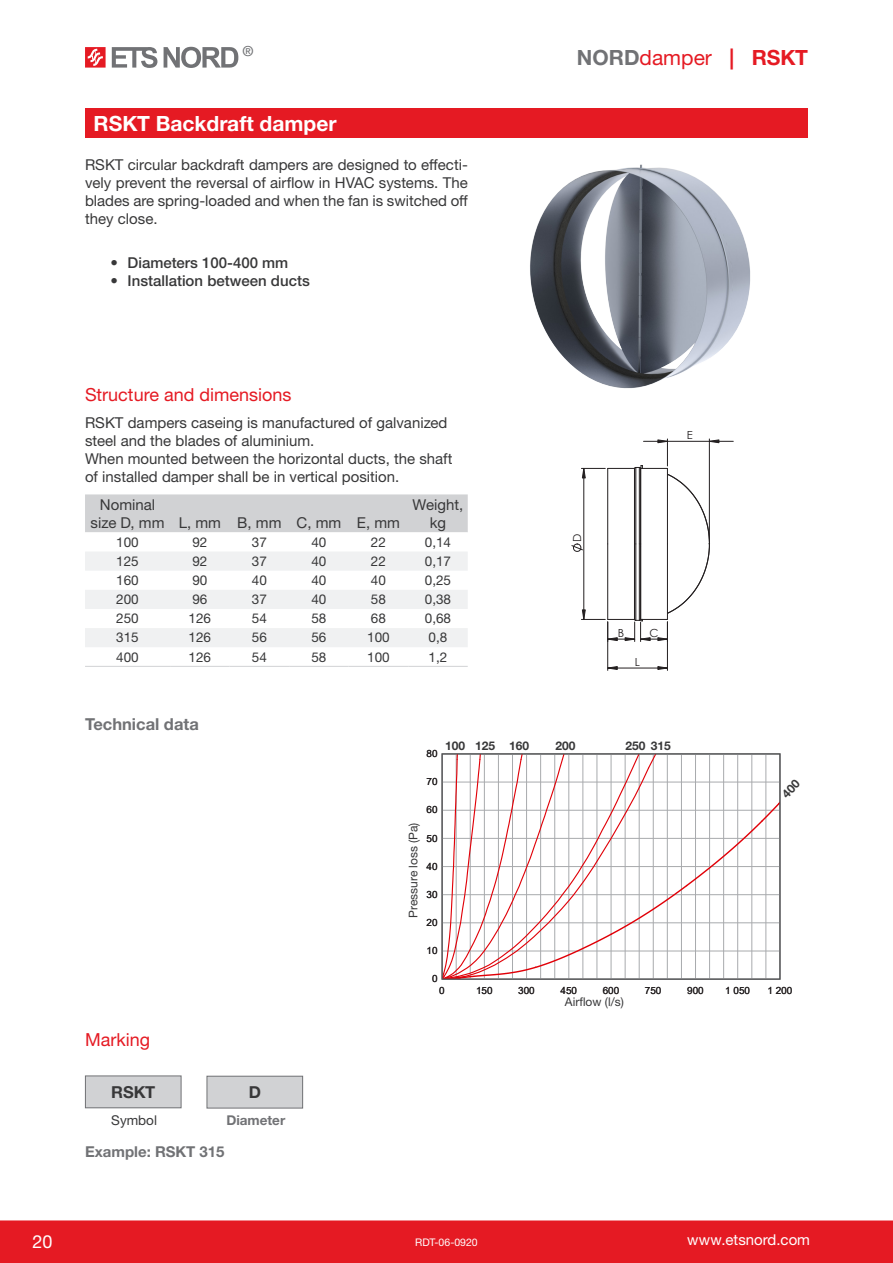
<style>
.page{position:relative;width:893px;height:1263px;background:#fff}
.page>*{position:absolute;margin:0;border:0;box-sizing:border-box;transform-origin:0 0}
.Tootenimi{font:700 21px "Helvetica Neue LTW1 G";color:#fff}
.t1{font:21px "Helvetica Neue LTW1 G";color:#e51a23}
.Pealkiri{font:18px "Helvetica Neue LTW1 G";color:#e51a23}
.t2{font:18px "Helvetica Neue LTW1 G";color:#fff}
.t3{font:700 16.5px "Helvetica Neue LTW1 G";color:#717275}
.t4{font:700 16.5px "Helvetica Neue LTW1 G";color:#383839}
.Tekst_1{font:15px/18px "Helvetica Neue LTW1 G";color:#383839}
.Tekst{font:15px/18px "Helvetica Neue LTW1 G";color:#383839;text-align:justify}
.t5{font:500 15px "Helvetica Neue LTW1 G";color:#383839}
.Tabeli_päis{font:15px/18px "Helvetica Neue LTW1 G";color:#383839;text-align:center}
.t6{font:15px "Helvetica Neue LTW1 G";color:#fff}
.t7{font:700 15px "Helvetica Neue LTW1 G";color:#717275}
.t8{font:500 13.95px "Helvetica Neue LTW1 G";color:#717275}
.tabeltekst{font:13.5px "Helvetica Neue LTW1 G";color:#383839}
.t9{font:700 13.5px "Helvetica Neue LTW1 G";color:#717275}
.markeering_kiri{font:13.5px "Helvetica Neue LTW1 G";color:#383839}
.graafik{font:12px "Helvetica Neue LTW1 G";color:#383839}
.graafik-2{font:700 12px "Helvetica Neue LTW1 G";color:#383839}
.t10{font:11.1px "Century Gothic";color:#231f20}
.t11{font:10.95px "Arial";color:#231f20}
.t12{font:10.5px "Helvetica Neue LTW1 G";color:#fff}
.t13{font:9.9px "Arial";color:#231f20}
.s1{font-weight:700;color:#717275}
.s2{font-weight:700}
</style>
<div class="page">
<div style="left:0;top:1220px;width:893px;height:43px;background:#e51a23"></div>
<svg style="left:112px;top:47px;width:45px;height:21px"></svg>
<svg style="left:164px;top:47px;width:74px;height:21px"></svg>
<svg style="left:85px;top:47px;width:21px;height:21px"></svg>
<div style="left:85px;top:494px;width:383px;height:38px;background:#d1d2d4"></div>
<svg style="left:85px;top:552px;width:383px;height:95px"></svg>
<hr style="left:85px;top:666px;width:85px;height:1px;background:#d1d2d4">
<hr style="left:170px;top:666px;width:60px;height:1px;background:#d1d2d4">
<hr style="left:230px;top:666px;width:59px;height:1px;background:#d1d2d4">
<hr style="left:289px;top:666px;width:60px;height:1px;background:#d1d2d4">
<hr style="left:349px;top:666px;width:59px;height:1px;background:#d1d2d4">
<hr style="left:408px;top:666px;width:60px;height:1px;background:#d1d2d4">
<div style="left:85px;top:1076px;width:96px;height:32px;background:#d1d2d4"></div>
<div style="left:85px;top:1075px;width:96px;height:33px;border:1px solid #717275"></div>
<div style="left:207px;top:1076px;width:96px;height:32px;background:#d1d2d4"></div>
<div style="left:207px;top:1076px;width:96px;height:32px;border:1px solid #717275"></div>
<img style="left:530px;top:164px;width:221px;height:225px">
<div style="left:85px;top:108px;width:723px;height:30px;background:#e51a23"></div>
<hr style="left:608px;top:668px;width:59px;height:1px;background:#231f20">
<hr style="left:667px;top:622px;width:1px;height:48px;background:#231f20">
<hr style="left:607px;top:622px;width:1px;height:48px;background:#231f20">
<svg style="left:657px;top:666px;width:10px;height:4px"></svg>
<svg style="left:607px;top:666px;width:11px;height:4px"></svg>
<svg style="left:571px;top:439px;width:162px;height:202px"></svg>
<svg style="left:442px;top:754px;width:339px;height:225px"></svg>
<p class="t8" style="left:242px;top:43px;width:13px">®</p>
<p class="t1" style="left:577px;top:44px;width:232px"><span class="s1">NORD</span>damper <span class="s2">| RSKT</span></p>
<p class="Tootenimi" style="left:94px;top:110px;width:244px">RSKT Backdraft damper</p>
<p class="Tekst" style="left:85px;top:155px;width:384px">RSKT circular backdraft dampers are designed to effecti&shy;vely prevent the reversal of airflow in HVAC systems. The blades are spring-loaded and when the fan is switched off they close.</p>
<p class="t5" style="left:111px;top:254px;width:179px">• Diameters 100-400 mm</p>
<p class="t5" style="left:111px;top:272px;width:201px">• Installation between ducts</p>
<p class="Pealkiri" style="left:85px;top:384px;width:208px">Structure and dimensions</p>
<p class="Tekst_1" style="left:85px;top:413px;width:364px">RSKT dampers caseing is manufactured of galvanized steel and the blades of aluminium.</p>
<p class="Tekst_1" style="left:85px;top:449px;width:369px">When mounted between the horizontal ducts, the shaft of installed damper shall be in vertical position.</p>
<p class="Tabeli_päis" style="left:91px;top:496px;width:75px">Nominal size D, mm</p>
<p class="Tabeli_päis" style="left:413px;top:496px;width:52px">Weight, kg</p>
<p class="Tabeli_päis" style="left:179px;top:514px;width:44px">L, mm</p>
<p class="Tabeli_päis" style="left:237px;top:514px;width:46px">B, mm</p>
<p class="Tabeli_päis" style="left:297px;top:514px;width:46px">C, mm</p>
<p class="Tabeli_päis" style="left:357px;top:514px;width:45px">E, mm</p>
<p class="tabeltekst" style="left:116px;top:534px;width:24px">100</p>
<p class="tabeltekst" style="left:192px;top:534px;width:17px">92</p>
<p class="tabeltekst" style="left:252px;top:534px;width:17px">37</p>
<p class="tabeltekst" style="left:311px;top:534px;width:17px">40</p>
<p class="tabeltekst" style="left:371px;top:534px;width:17px">22</p>
<p class="tabeltekst" style="left:425px;top:534px;width:28px">0,14</p>
<p class="tabeltekst" style="left:116px;top:553px;width:24px">125</p>
<p class="tabeltekst" style="left:192px;top:553px;width:17px">92</p>
<p class="tabeltekst" style="left:252px;top:553px;width:17px">37</p>
<p class="tabeltekst" style="left:311px;top:553px;width:17px">40</p>
<p class="tabeltekst" style="left:371px;top:553px;width:17px">22</p>
<p class="tabeltekst" style="left:425px;top:553px;width:28px">0,17</p>
<p class="tabeltekst" style="left:116px;top:572px;width:24px">160</p>
<p class="tabeltekst" style="left:192px;top:572px;width:17px">90</p>
<p class="tabeltekst" style="left:252px;top:572px;width:17px">40</p>
<p class="tabeltekst" style="left:311px;top:572px;width:17px">40</p>
<p class="tabeltekst" style="left:371px;top:572px;width:17px">40</p>
<p class="tabeltekst" style="left:425px;top:572px;width:28px">0,25</p>
<p class="tabeltekst" style="left:116px;top:591px;width:24px">200</p>
<p class="tabeltekst" style="left:192px;top:591px;width:17px">96</p>
<p class="tabeltekst" style="left:252px;top:591px;width:17px">37</p>
<p class="tabeltekst" style="left:311px;top:591px;width:17px">40</p>
<p class="tabeltekst" style="left:371px;top:591px;width:17px">58</p>
<p class="tabeltekst" style="left:425px;top:591px;width:28px">0,38</p>
<p class="tabeltekst" style="left:116px;top:610px;width:24px">250</p>
<p class="tabeltekst" style="left:189px;top:610px;width:24px">126</p>
<p class="tabeltekst" style="left:252px;top:610px;width:17px">54</p>
<p class="tabeltekst" style="left:311px;top:610px;width:17px">58</p>
<p class="tabeltekst" style="left:371px;top:610px;width:17px">68</p>
<p class="tabeltekst" style="left:425px;top:610px;width:28px">0,68</p>
<p class="tabeltekst" style="left:116px;top:629px;width:24px">315</p>
<p class="tabeltekst" style="left:189px;top:629px;width:24px">126</p>
<p class="tabeltekst" style="left:252px;top:629px;width:17px">56</p>
<p class="tabeltekst" style="left:311px;top:629px;width:17px">56</p>
<p class="tabeltekst" style="left:367px;top:629px;width:24px">100</p>
<p class="tabeltekst" style="left:429px;top:629px;width:20px">0,8</p>
<p class="tabeltekst" style="left:116px;top:648px;width:24px">400</p>
<p class="tabeltekst" style="left:189px;top:648px;width:24px">126</p>
<p class="tabeltekst" style="left:252px;top:648px;width:17px">54</p>
<p class="tabeltekst" style="left:311px;top:648px;width:17px">58</p>
<p class="tabeltekst" style="left:367px;top:648px;width:24px">100</p>
<p class="tabeltekst" style="left:429px;top:648px;width:20px">1,2</p>
<p class="t10" style="left:687px;top:427px;width:7px">E</p>
<p class="t10" style="left:569px;top:542px;width:10px;rotate:-90deg">D</p>
<p class="t10" style="left:618px;top:625px;width:8px">B</p>
<p class="t10" style="left:635px;top:654px;width:7px">L</p>
<p class="t10" style="left:649px;top:625px;width:11px">C</p>
<p class="t3" style="left:85px;top:714px;width:115px">Technical data</p>
<p class="t13" style="left:427px;top:747px;width:13px">80</p>
<p class="t13" style="left:427px;top:775px;width:13px">70</p>
<p class="t13" style="left:427px;top:803px;width:13px">60</p>
<p class="graafik" style="left:406px;top:917px;width:97px;rotate:-90deg">Pressure loss (Pa)</p>
<p class="t11" style="left:406px;top:903px;width:75px;rotate:-90deg">Rõhukadu (Pa)</p>
<p class="t13" style="left:427px;top:831px;width:13px">50</p>
<p class="t13" style="left:427px;top:859px;width:13px">40</p>
<p class="t13" style="left:427px;top:888px;width:13px">30</p>
<p class="t13" style="left:427px;top:916px;width:13px">20</p>
<p class="t13" style="left:427px;top:944px;width:13px">10</p>
<p class="t13" style="left:432px;top:972px;width:7px">0</p>
<p class="graafik-2" style="left:445px;top:738px;width:22px">100</p>
<p class="graafik-2" style="left:475px;top:738px;width:22px">125</p>
<p class="graafik-2" style="left:509px;top:738px;width:22px">160</p>
<p class="graafik-2" style="left:555px;top:738px;width:22px">200</p>
<p class="graafik-2" style="left:625px;top:738px;width:47px">250 315</p>
<p class="t13" style="left:439px;top:983px;width:7px">0</p>
<p class="t13" style="left:476px;top:983px;width:18px">150</p>
<p class="t13" style="left:518px;top:983px;width:18px">300</p>
<p class="t13" style="left:560px;top:983px;width:18px">450</p>
<p class="t13" style="left:603px;top:983px;width:18px">600</p>
<p class="t13" style="left:645px;top:983px;width:18px">750</p>
<p class="t13" style="left:687px;top:983px;width:18px">900</p>
<p class="t13" style="left:725px;top:983px;width:26px">1 050</p>
<p class="t13" style="left:767px;top:983px;width:26px">1 200</p>
<p class="Pealkiri" style="left:85px;top:1028px;width:67px">Marking</p>
<p class="t4" style="left:111px;top:1082px;width:46px">RSKT</p>
<p class="t4" style="left:249px;top:1082px;width:14px">D</p>
<p class="markeering_kiri" style="left:111px;top:1111px;width:47px">Symbol</p>
<p class="t9" style="left:226px;top:1111px;width:60px">Diameter</p>
<p class="t7" style="left:85px;top:1142px;width:141px">Example: RSKT 315</p>
<p class="t11" style="left:580px;top:995px;width:63px">Õhuhulk (l/s)</p>
<p class="graafik" style="left:565px;top:994px;width:60px">Airflow (l/s)</p>
<p class="t2" style="left:33px;top:1230px;width:22px">20</p>
<p class="t12" style="left:415px;top:1235px;width:64px">RDT-06-0920</p>
<p class="t6" style="left:687px;top:1230px;width:124px">www.etsnord.com</p>
</div>
